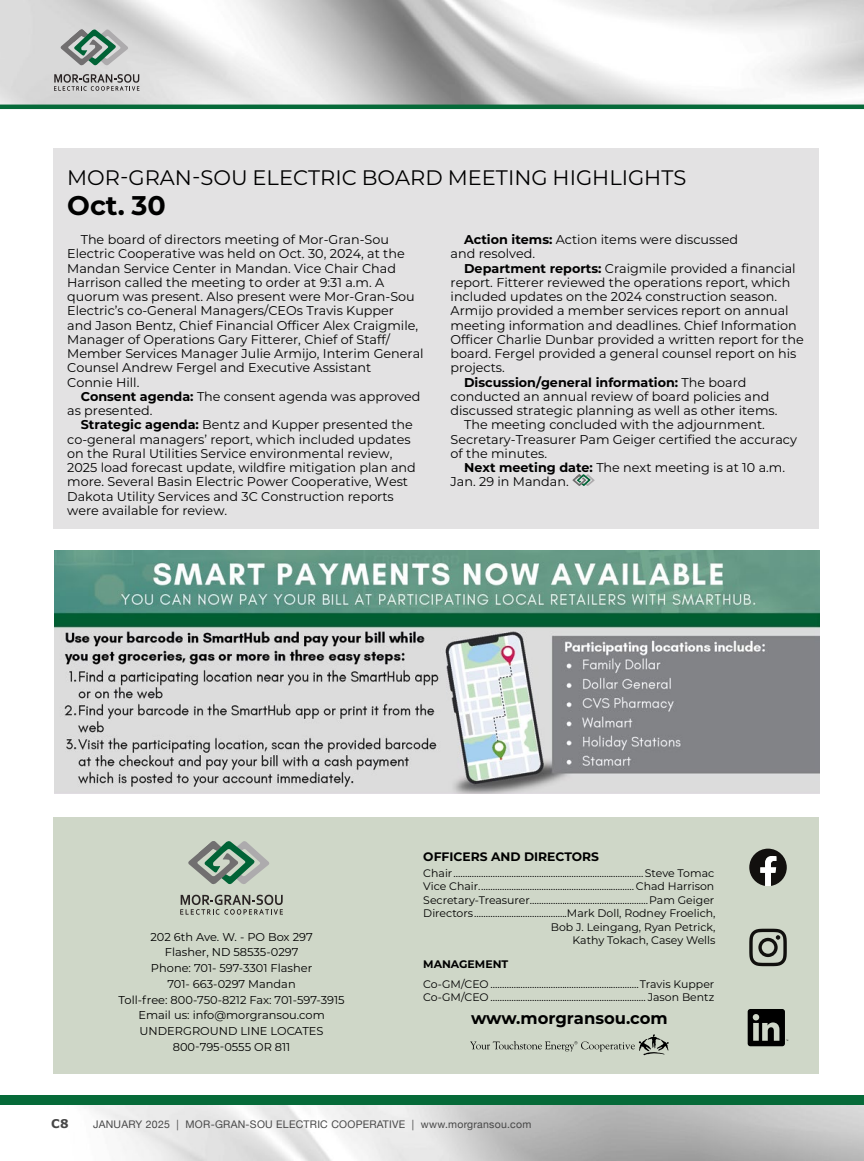
<style>
.page{position:relative;width:864px;height:1161px;background:#fff}
.page>*{position:absolute;margin:0;border:0;box-sizing:border-box;transform-origin:0 0}
.t1{font:700 27px "Montserrat";color:#000}
.t2{font:21px "Montserrat";color:#000}
.t3{font:700 16.35px "Montserrat";color:#000}
.t4{font:12.75px/14.2px "Montserrat";color:#000}
.t5{font:700 12.75px "Montserrat";color:#000}
.t6{font:700 12.3px "Montserrat";color:#000}
.t7{font:700 12px "Verdana";color:#474747}
.t8{font:11.4px/15.8px "Montserrat";color:#000;text-align:center}
.t9{font:10.95px/13.4px "Montserrat";color:#000;text-align:right}
.t10{font:700 10.95px "Montserrat";color:#000}
.t11{font:10.5px "Helvetica Neue";letter-spacing:.025em;color:#474747}
.s1{font-weight:700}
.s2{font-weight:400}
</style>
<div class="page">
<div style="left:54px;top:817px;width:765px;height:257px;background:#cfd7c8"></div>
<div style="left:54px;top:148px;width:765px;height:381px;background:#e3e2e3"></div>
<svg style="left:749px;top:849px;width:38px;height:37px"></svg>
<svg style="left:749px;top:929px;width:38px;height:37px"></svg>
<svg style="left:748px;top:1009px;width:40px;height:37px"></svg>
<svg style="left:180px;top:895px;width:103px;height:20px"></svg>
<svg style="left:188px;top:841px;width:82px;height:44px"></svg>
<svg style="left:572px;top:474px;width:23px;height:12px"></svg>
<svg style="left:470px;top:1034px;width:199px;height:21px"></svg>
<img style="left:54px;top:550px;width:765px;height:243px">
<img style="left:0;top:0;width:864px;height:105px">
<div style="left:0;top:1095px;width:864px;height:10px;background:#066a39"></div>
<hr style="left:0;top:105px;width:864px;height:4px;background:#066a39">
<svg style="left:54px;top:74px;width:86px;height:17px"></svg>
<svg style="left:59px;top:28px;width:70px;height:38px"></svg>
<h2 class="t2" style="left:67px;top:163px;width:621px">MOR-GRAN-SOU ELECTRIC BOARD MEETING HIGHLIGHTS</h2>
<h1 class="t1" style="left:67px;top:186px;width:100px">Oct. 30</h1>
<p class="t4" style="left:67px;top:232px;width:358px;text-indent:14px">The board of directors meeting of Mor-Gran-Sou Electric Cooperative was held on Oct. 30, 2024, at the Mandan Service Center in Mandan. Vice Chair Chad Harrison called the meeting to order at 9:31 a.m. A quorum was present. Also present were Mor-Gran-Sou Electric’s co-General Managers/CEOs Travis Kupper<br>and Jason Bentz, Chief Financial Officer Alex Craigmile, Manager of Operations Gary Fitterer, Chief of Staff/ Member Services Manager Julie Armijo, Interim General Counsel Andrew Fergel and Executive Assistant<br>Connie Hill.</p>
<p class="t4" style="left:67px;top:389px;width:355px;text-indent:14px"><span class="s1">Consent agenda:</span> The consent agenda was approved as presented.</p>
<p class="t4" style="left:67px;top:417px;width:350px;text-indent:14px"><span class="s1">Strategic agenda:</span> Bentz and Kupper presented the co-general managers’ report, which included updates on the Rural Utilities Service environmental review, 2025 load forecast update, wildfire mitigation plan and more. Several Basin Electric Power Cooperative, West Dakota Utility Services and 3C Construction reports were available for review.</p>
<p class="t4" style="left:451px;top:232px;width:289px;text-indent:14px"><span class="s1">Action items:</span> Action items were discussed and resolved.</p>
<p class="t4" style="left:464px;top:261px;width:333px"><span class="s1">Department reports:</span> Craigmile provided a financial</p>
<p class="t4" style="left:451px;top:275px;width:341px">report. Fitterer reviewed the operations report, which</p>
<p class="t4" style="left:451px;top:289px;width:328px">included updates on the 2024 construction season.</p>
<p class="t4" style="left:451px;top:303px;width:340px">Armijo provided a member services report on annual</p>
<p class="t4" style="left:451px;top:318px;width:348px">meeting information and deadlines. Chief Information</p>
<p class="t4" style="left:451px;top:332px;width:355px">Officer Charlie Dunbar provided a written report for the</p>
<p class="t4" style="left:451px;top:346px;width:347px">board. Fergel provided a general counsel report on his</p>
<p class="t4" style="left:451px;top:360px;width:56px">projects.</p>
<p class="t5" style="left:464px;top:373px;width:284px">Discussion/general information: <span class="s2">The board</span></p>
<p class="t4" style="left:451px;top:389px;width:320px">conducted an annual review of board policies and</p>
<p class="t4" style="left:451px;top:403px;width:328px">discussed strategic planning as well as other items.</p>
<p class="t4" style="left:464px;top:417px;width:302px">The meeting concluded with the adjournment.</p>
<p class="t4" style="left:451px;top:432px;width:348px">Secretary-Treasurer Pam Geiger certified the accuracy</p>
<p class="t4" style="left:451px;top:446px;width:98px">of the minutes.</p>
<p class="t4" style="left:464px;top:460px;width:323px"><span class="s1">Next meeting date:</span> The next meeting is at 10 a.m.</p>
<p class="t4" style="left:451px;top:474px;width:120px">Jan. 29 in Mandan.</p>
<p class="t8" style="left:119px;top:928px;width:227px">202 6th Ave. W. - PO Box 297<br>Flasher, ND 58535-0297<br>Phone: 701- 597-3301 Flasher<br>701- 663-0297 Mandan<br>Toll-free: 800-750-8212 Fax: 701-597-3915<br>Email us: info@morgransou.com<br>UNDERGROUND LINE LOCATES<br>800-795-0555 OR 811</p>
<p class="t6" style="left:423px;top:847px;width:177px">OFFICERS AND DIRECTORS</p>
<p class="t9" style="left:423px;top:866px;width:294px">Chair..................................................................................Steve Tomac Vice Chair................................................................... Chad Harrison Secretary-Treasurer...................................................Pam Geiger Directors........................................Mark Doll, Rodney Froelich, Bob J. Leingang, Ryan Petrick,<br>Kathy Tokach, Casey Wells</p>
<p class="t10" style="left:423px;top:956px;width:87px">MANAGEMENT</p>
<p class="t9" style="left:423px;top:977px;width:293px;text-align:left">Co-GM/CEO ................................................................Travis Kupper<br>Co-GM/CEO ................................................................... Jason Bentz</p>
<p class="t3" style="left:471px;top:1007px;width:198px">www.morgransou.com</p>
<p class="t7" style="left:51px;top:1115px;width:19px">C8</p>
<p class="t11" style="left:93px;top:1116px;width:440px">JANUARY 2025 | MOR-GRAN-SOU ELECTRIC COOPERATIVE | www.morgransou.com</p>
</div>
